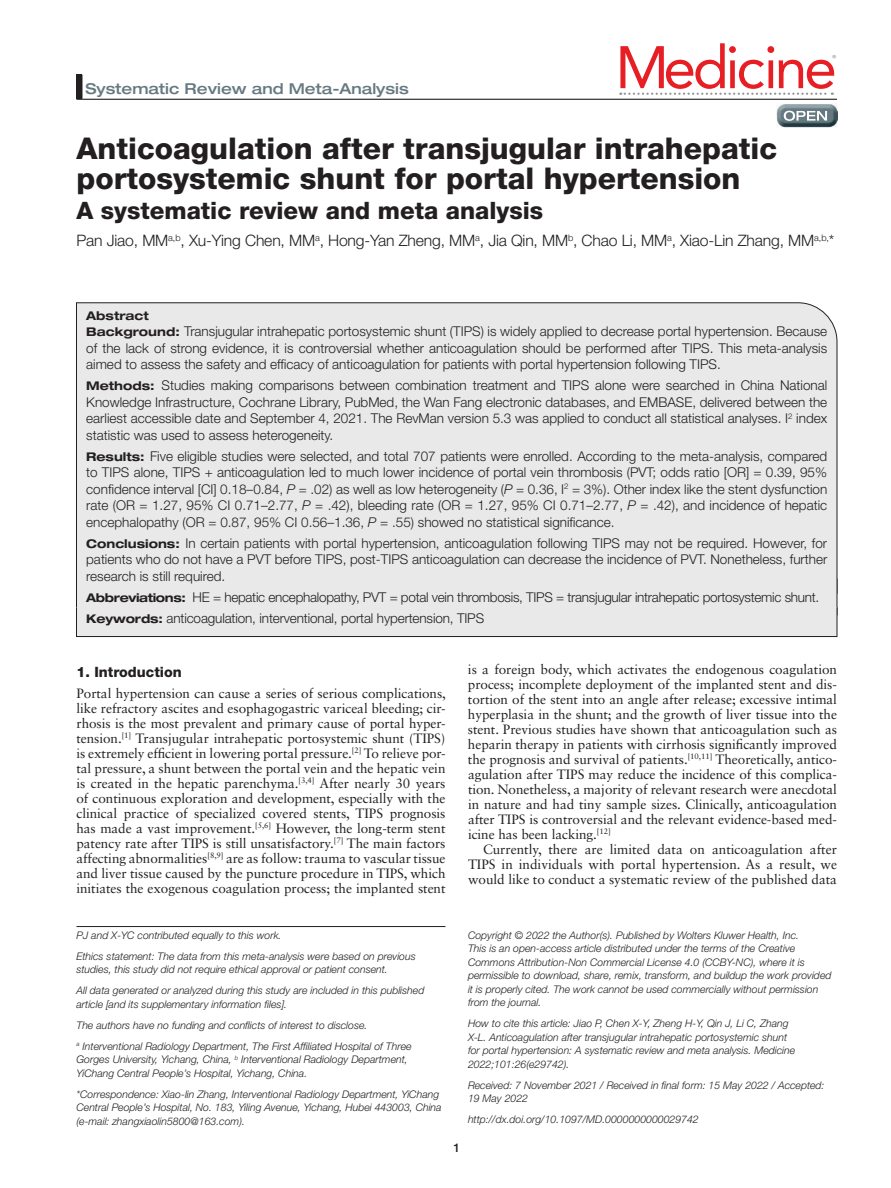
<style>
.page{position:relative;width:891px;height:1188px;background:#fff}
.page>*{position:absolute;margin:0;border:0;box-sizing:border-box;transform-origin:0 0}
.t1{font:59.4px "Avenir";letter-spacing:-.06em;color:#e71e24}
.t2{font:800 30px/30px "Helvetica Neue LT Std";color:#231f20}
.t3{font:800 24px "Helvetica Neue LT Std";color:#231f20}
.t4{font:300 15.75px "Helvetica Neue LT Std";letter-spacing:-.01em;color:#231f20}
.t5{font:500 expanded 15px "Helvetica Neue LT Std";color:#667981}
.t6{font:800 14.25px "Helvetica Neue LT Std";color:#231f20}
.t7{font:13.5px/15px "Sabon LT Std";letter-spacing:-.005em;color:#231f20;text-align:justify}
.t8{font:300 13.5px/16.5px "Helvetica Neue LT Std";color:#231f20;text-align:justify}
.t9{font:300 13.5px/21px "Helvetica Neue LT Std";letter-spacing:-.02em;color:#231f20}
.t10{font:700 expanded 12px "Helvetica Neue LT Std";color:#231f20}
.t11{font:500 12px "Helvetica Neue LT Std";color:#231f20}
.t12{font:italic 300 10.5px/13.5px "Helvetica Neue LT Std";color:#231f20}
.t13{font:500 10.35px "Akzidenz Grotesk BE";color:#909295}
.s1{font-weight:700;font-stretch:expanded;font-size:12px}
.s2{font-style:italic}
</style>
<div class="page">
<div style="left:76px;top:74px;width:6px;height:25px;background:#231f20"></div>
<hr style="left:76px;top:99px;width:761px;height:1px;background:#231f20">
<img style="left:776px;top:104px;width:61px;height:24px">
<svg style="left:784px;top:111px;width:43px;height:10px"></svg>
<svg style="left:620px;top:93px;width:213px;height:2px"></svg>
<div style="left:76px;top:302px;width:762px;height:293px;background:#e9e9e9"></div>
<div style="left:76px;top:579px;width:761px;height:37px;background:#e9e9e9"></div>
<div style="left:76px;top:607px;width:761px;height:30px;background:#e9e9e9"></div>
<div style="left:76px;top:607px;width:761px;height:30px;border:1px solid #231f20"></div>
<hr style="left:76px;top:926px;width:370px;height:1px;background:#231f20">
<p class="t5" style="left:86px;top:80px;width:325px">Systematic Review and Meta-Analysis</p>
<h1 class="t1" style="left:615px;top:33px;width:223px">Medicine</h1>
<p class="t13" style="left:832px;top:52px;width:6px">®</p>
<h2 class="t2" style="left:76px;top:134px;width:702px">Anticoagulation after transjugular intrahepatic portosystemic shunt for portal hypertension</h2>
<h3 class="t3" style="left:76px;top:197px;width:468px">A systematic review and meta analysis</h3>
<p class="t4" style="left:76px;top:231px;width:760px">Pan Jiao, MM<sup>a,b</sup>, Xu-Ying Chen, MM<sup>a</sup>, Hong-Yan Zheng, MM<sup>a</sup>, Jia Qin, MM<sup>b</sup>, Chao Li, MM<sup>a</sup>, Xiao-Lin Zhang, MM<sup>a,b,</sup>*</p>
<p class="t10" style="left:86px;top:308px;width:64px">Abstract</p>
<p class="t8" style="left:86px;top:323px;width:743px"><span class="s1">Background:</span> Transjugular intrahepatic portosystemic shunt (TIPS) is widely applied to decrease portal hypertension. Because of the lack of strong evidence, it is controversial whether anticoagulation should be performed after TIPS. This meta-analysis aimed to assess the safety and efficacy of anticoagulation for patients with portal hypertension following TIPS.</p>
<p class="t8" style="left:86px;top:377px;width:743px"><span class="s1">Methods:</span> Studies making comparisons between combination treatment and TIPS alone were searched in China National Knowledge Infrastructure, Cochrane Library, PubMed, the Wan Fang electronic databases, and EMBASE, delivered between the earliest accessible date and September 4, 2021. The RevMan version 5.3 was applied to conduct all statistical analyses. I<sup>2</sup> index statistic was used to assess heterogeneity.</p>
<p class="t8" style="left:86px;top:448px;width:743px"><span class="s1">Results:</span> Five eligible studies were selected, and total 707 patients were enrolled. According to the meta-analysis, compared to TIPS alone, TIPS + anticoagulation led to much lower incidence of portal vein thrombosis (PVT; odds ratio [OR] = 0.39, 95% confidence interval [CI] 0.18–0.84, <span class="s2">P</span> = .02) as well as low heterogeneity (<span class="s2">P</span> = 0.36, I<sup>2</sup> = 3%). Other index like the stent dysfunction rate (OR = 1.27, 95% CI 0.71–2.77, <span class="s2">P</span> = .42), bleeding rate (OR = 1.27, 95% CI 0.71–2.77, <span class="s2">P</span> = .42), and incidence of hepatic encephalopathy (OR = 0.87, 95% CI 0.56–1.36, <span class="s2">P</span> = .55) showed no statistical significance.</p>
<p class="t8" style="left:86px;top:535px;width:743px"><span class="s1">Conclusions:</span> In certain patients with portal hypertension, anticoagulation following TIPS may not be required. However, for patients who do not have a PVT before TIPS, post-TIPS anticoagulation can decrease the incidence of PVT. Nonetheless, further research is still required.</p>
<p class="t9" style="left:86px;top:586px;width:735px"><span class="s1">Abbreviations:</span> HE = hepatic encephalopathy, PVT = potal vein thrombosis, TIPS = transjugular intrahepatic portosystemic shunt.<br><span class="s1">Keywords:</span> anticoagulation, interventional, portal hypertension, TIPS</p>
<p class="t6" style="left:76px;top:663px;width:107px">1. Introduction</p>
<p class="t7" style="left:76px;top:686px;width:371px">Portal hypertension can cause a series of serious complications, like refractory ascites and esophagogastric variceal bleeding; cir&shy;rhosis is the most prevalent and primary cause of portal hyper&shy;tension.<sup>[1]</sup> Transjugular intrahepatic portosystemic shunt (TIPS) is extremely efficient in lowering portal pressure.<sup>[2]</sup> To relieve por&shy;tal pressure, a shunt between the portal vein and the hepatic vein is created in the hepatic parenchyma.<sup>[3,4]</sup> After nearly 30 years of continuous exploration and development, especially with the clinical practice of specialized covered stents, TIPS prognosis has made a vast improvement.<sup>[5,6]</sup> However, the long-term stent patency rate after TIPS is still unsatisfactory.<sup>[7]</sup> The main factors affecting abnormalities<sup>[8,9]</sup> are as follow: trauma to vascular tissue and liver tissue caused by the puncture procedure in TIPS, which initiates the exogenous coagulation process; the implanted stent</p>
<p class="t7" style="left:468px;top:662px;width:371px">is a foreign body, which activates the endogenous coagulation process; incomplete deployment of the implanted stent and dis&shy;tortion of the stent into an angle after release; excessive intimal hyperplasia in the shunt; and the growth of liver tissue into the stent. Previous studies have shown that anticoagulation such as heparin therapy in patients with cirrhosis significantly improved the prognosis and survival of patients.<sup>[10,11]</sup> Theoretically, antico&shy;agulation after TIPS may reduce the incidence of this complica&shy;tion. Nonetheless, a majority of relevant research were anecdotal in nature and had tiny sample sizes. Clinically, anticoagulation after TIPS is controversial and the relevant evidence-based med&shy;icine has been lacking.<sup>[12]</sup></p>
<p class="t7" style="left:468px;top:842px;width:371px;text-indent:15px">Currently, there are limited data on anticoagulation after TIPS in individuals with portal hypertension. As a result, we would like to conduct a systematic review of the published data</p>
<p class="t12" style="left:76px;top:925px;width:341px;line-height:21px">PJ and X-YC contributed equally to this work.<br>Ethics statement: The data from this meta-analysis were based on previous</p>
<p class="t12" style="left:76px;top:959px;width:349px;line-height:21px">studies, this study did not require ethical approval or patient consent.<br>All data generated or analyzed during this study are included in this published</p>
<p class="t12" style="left:76px;top:994px;width:337px;line-height:21px">article [and its supplementary information files].<br>The authors have no funding and conflicts of interest to disclose.<br><sup>a</sup> Interventional Radiology Department, The First Affiliated Hospital of Three</p>
<p class="t12" style="left:76px;top:1053px;width:333px">Gorges University, Yichang, China, <sup>b</sup> Interventional Radiology Department,<br>YiChang Central People’s Hospital, Yichang, China.</p>
<p class="t12" style="left:77px;top:1087px;width:367px">*Correspondence: Xiao-lin Zhang, Interventional Radiology Department, YiChang<br>Central People’s Hospital, No. 183, Yiling Avenue, Yichang, Hubei 443003, China (e-mail: zhangxiaolin5800@163.com).</p>
<p class="t11" style="left:453px;top:1140px;width:8px">1</p>
<p class="t12" style="left:468px;top:928px;width:365px">Copyright © 2022 the Author(s). Published by Wolters Kluwer Health, Inc.<br>This is an open-access article distributed under the terms of the Creative Commons Attribution-Non Commercial License 4.0 (CCBY-NC), where it is permissible to download, share, remix, transform, and buildup the work provided it is properly cited. The work cannot be used commercially without permission from the journal.</p>
<p class="t12" style="left:468px;top:1017px;width:329px">How to cite this article: Jiao P, Chen X-Y, Zheng H-Y, Qin J, Li C, Zhang X-L. Anticoagulation after transjugular intrahepatic portosystemic shunt for portal hypertension: A systematic review and meta analysis. Medicine 2022;101:26(e29742).</p>
<p class="t12" style="left:468px;top:1078px;width:358px">Received: 7 November 2021 / Received in final form: 15 May 2022 / Accepted:<br>19 May 2022</p>
<p class="t12" style="left:468px;top:1113px;width:232px">http://dx.doi.org/10.1097/MD.0000000000029742</p>
</div>
